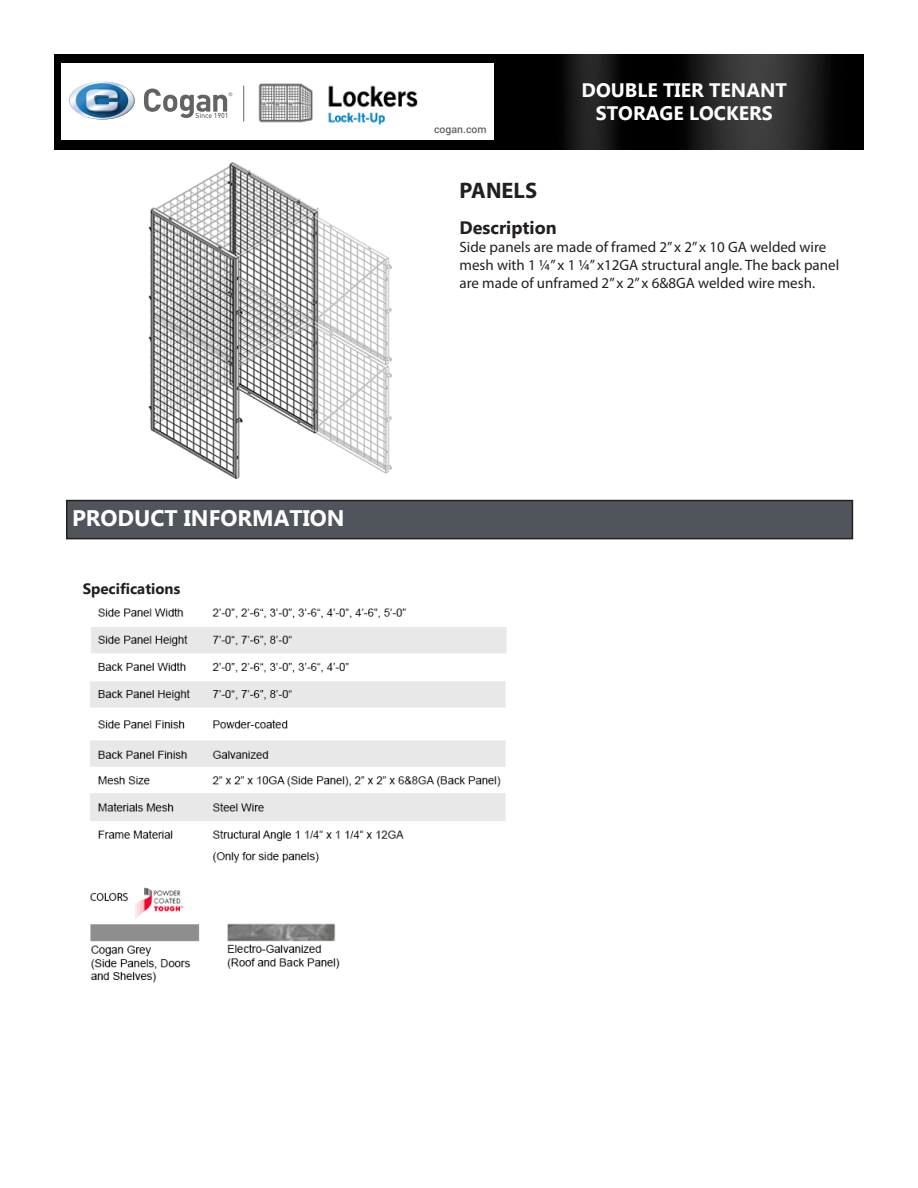
<style>
.page{position:relative;width:918px;height:1188px;background:#fff}
.page>*{position:absolute;margin:0;border:0;box-sizing:border-box;transform-origin:0 0}
.t1{font:700 22.5px "Myanmar Text";color:#fff}
.t2{font:700 22.5px "Myriad Pro";color:#231f20}
.t3{font:700 19.5px "Myanmar Text";color:#fff}
.t4{font:700 18px "Myanmar Text";color:#231f20}
.t5{font:15px/18px "Myriad Pro";color:#231f20}
.t6{font:700 15px "Myanmar Text";color:#231f20}
.t7{font:500 10.5px "Roboto";color:#636667}
</style>
<div class="page">
<img style="left:54px;top:54px;width:810px;height:95px">
<div style="left:67px;top:501px;width:785px;height:38px;background:#4f555b"></div>
<div style="left:66px;top:500px;width:787px;height:39px;border:2px solid #231f20"></div>
<img style="left:148px;top:162px;width:244px;height:317px">
<img style="left:90px;top:608px;width:417px;height:375px">
<div style="left:61px;top:63px;width:433px;height:77px;background:#fff"></div>
<svg style="left:69px;top:82px;width:66px;height:38px"></svg>
<svg style="left:144px;top:89px;width:88px;height:29px"></svg>
<hr style="left:243px;top:86px;width:1px;height:35px;background:#616365">
<img style="left:258px;top:83px;width:160px;height:42px">
<p class="t1" style="left:72px;top:505px;width:274px">PRODUCT INFORMATION</p>
<p class="t6" style="left:83px;top:580px;width:99px">Specifications</p>
<p class="t7" style="left:434px;top:122px;width:54px">cogan.com</p>
<p class="t2" style="left:460px;top:176px;width:79px">PANELS</p>
<p class="t3" style="left:582px;top:79px;width:207px">DOUBLE TIER TENANT</p>
<p class="t3" style="left:596px;top:102px;width:178px">STORAGE LOCKERS</p>
<p class="t4" style="left:460px;top:218px;width:99px">Description</p>
<p class="t5" style="left:460px;top:238px;width:381px">Side panels are made of framed 2” x 2” x 10 GA welded wire mesh with 1 ¼” x 1 ¼” x12GA structural angle. The back panel are made of unframed 2” x 2” x 6&amp;8GA welded wire mesh.</p>
</div>
